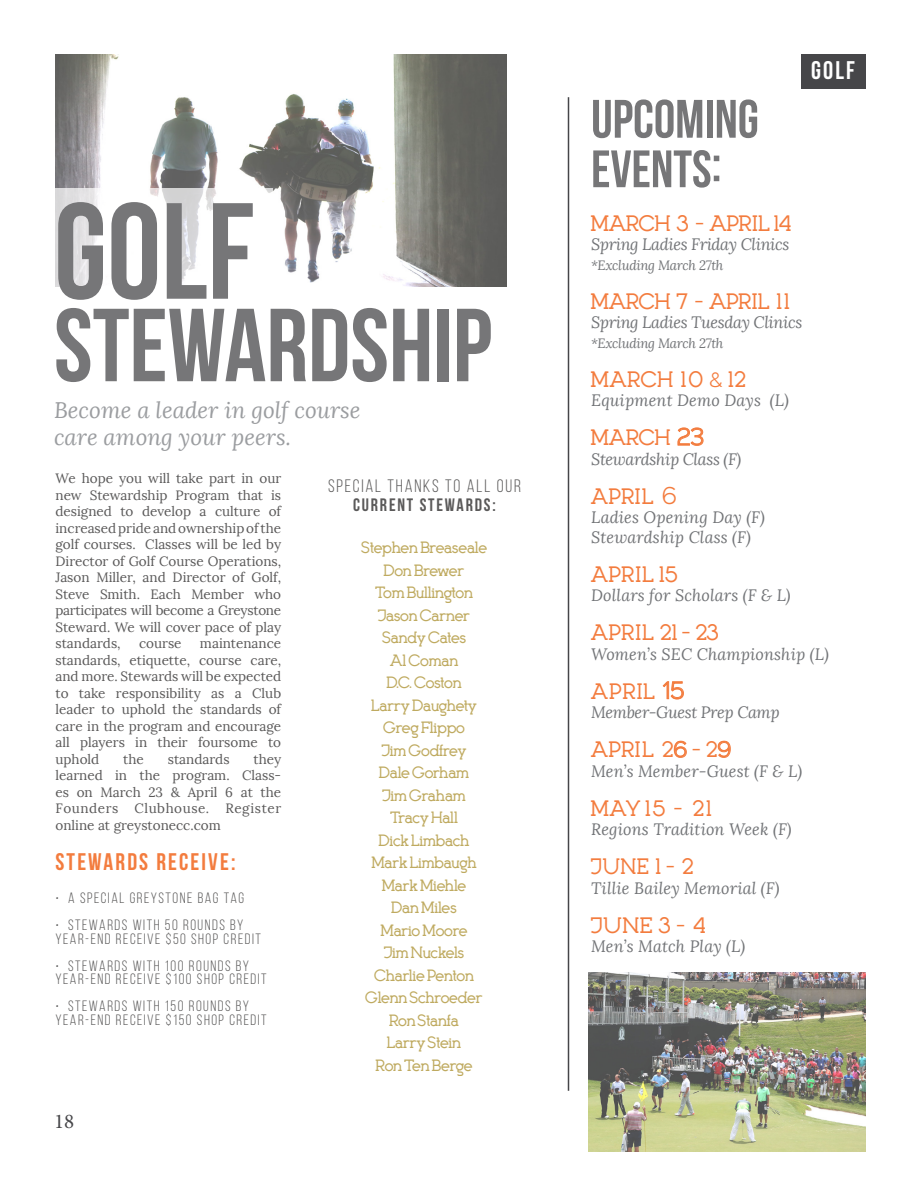
<style>
.page{position:relative;width:918px;height:1188px;background:#fff}
.page>*{position:absolute;margin:0;border:0;box-sizing:border-box;transform-origin:0 0}
.t1{font:136.5px "Bebas Neue";color:#767678}
.t2{font:103.5px "Bebas Neue";color:#767678}
.t3{font:54px "Bebas Neue";color:#767678}
.t4{font:52.5px "Bebas Neue";color:#767678}
.t5{font:25.5px "Bebas Neue";color:#fff}
.t6{font:700 24px "Bebas Neue";letter-spacing:.09em;color:#f37c3e}
.t7{font:22.5px "Kingsmen";letter-spacing:.01em;color:#f37c3e}
.t8{font:italic 22.5px/27px "Lora";color:#9b9da0}
.t9{font:22.5px "Kingsmen";letter-spacing:-.02em;color:#f37c3e}
.t10{font:22.5px "Kingsmen";letter-spacing:.01em;color:#f37c3e;scale:.94 1}
.t11{font:21px "Minion Pro";color:#464649}
.t12{font:18px/19.5px "Bebas Neue";letter-spacing:.1em;color:#5a5959;text-align:center}
.t13{font:16.5px "Kingsmen";letter-spacing:-.02em;color:#bfaa60}
.t14{font:italic 16.5px "Lora";letter-spacing:.01em;color:#727477}
.t15{font:italic 16.5px "Lora";letter-spacing:-.02em;color:#727477}
.t16{font:15px/13.5px "Bebas Neue";letter-spacing:.1em;color:#5a5959}
.t17{font:13.5px/16.5px "Lora";color:#5a5959;text-align:justify}
.t18{font:italic 13.5px "Lora";letter-spacing:-.02em;color:#727477}
.s1{font-family:"Lora";font-style:italic}
.s2{font-style:inherit}
.s3{font-family:"Sinkin Sans 300";font-weight:300}
.s4{font-family:"Sinkin Sans 300";font-weight:300;font-size:18px}
.s5{font-family:"Sinkin Sans 300";font-weight:300;font-size:21px}
.s6{font-family:"Sinkin Sans 300";font-weight:300;font-size:19.5px}
</style>
<div class="page">
<hr style="left:568px;top:97px;width:1px;height:994px;background:#464649">
<img style="left:56px;top:54px;width:451px;height:232px">
<svg style="left:55px;top:188px;width:217px;height:99px"></svg>
<div style="left:801px;top:54px;width:65px;height:35px;background:#464649"></div>
<svg style="left:678px;top:428px;width:25px;height:18px"></svg>
<svg style="left:663px;top:681px;width:21px;height:18px"></svg>
<svg style="left:674px;top:741px;width:13px;height:17px"></svg>
<svg style="left:718px;top:741px;width:13px;height:17px"></svg>
<img style="left:588px;top:972px;width:278px;height:179px">
<p class="t1" style="left:54px;top:177px;width:202px">GOLF</p>
<p class="t2" style="left:54px;top:289px;width:439px">STEWARDSHIP</p>
<p class="t8" style="left:54px;top:396px;width:308px">Become a leader in golf course care among your peers.</p>
<p class="t17" style="left:56px;top:470px;width:227px">We hope you will take part in our new Stewardship Program that is designed to develop a culture of increased pride and ownership of the golf courses. Classes will be led by Director of Golf Course Operations, Jason Miller, and Director of Golf, Steve Smith. Each Member who participates will become a Greystone Steward. We will cover pace of play standards,</p>
<p class="t17" style="left:56px;top:635px;width:227px;text-indent:144px">maintenance standards, etiquette, course care, and more. Stewards will be expected to take responsibility as a Club leader to uphold the standards of care in the program and encourage all players in their foursome to uphold</p>
<p class="t17" style="left:139px;top:635px;width:44px">course</p>
<p class="t17" style="left:56px;top:751px;width:227px;text-indent:198px">they learned in the program. Class&shy;es on March 23 &amp; April 6 at the Founders Clubhouse. Register</p>
<p class="t17" style="left:56px;top:817px;width:167px">online at greystonecc.com</p>
<p class="t6" style="left:56px;top:849px;width:182px">STEWARDS RECEIVE:</p>
<p class="t16" style="left:56px;top:891px;width:190px"><span class="s1">·</span> A SPECIAL GREYSTONE BAG TAG</p>
<p class="t16" style="left:56px;top:918px;width:207px"><span class="s1">·</span> STEWARDS WITH 50 ROUNDS BY<br>YEAR-END RECEIVE $50 SHOP CREDIT</p>
<p class="t16" style="left:56px;top:959px;width:213px"><span class="s1">·</span> STEWARDS WITH 100 ROUNDS BY<br>YEAR-END RECEIVE $100 SHOP CREDIT</p>
<p class="t16" style="left:56px;top:999px;width:213px"><span class="s1">·</span> STEWARDS WITH 150 ROUNDS BY<br>YEAR-END RECEIVE $150 SHOP CREDIT</p>
<p class="t17" style="left:123px;top:751px;width:22px">the</p>
<p class="t17" style="left:168px;top:751px;width:63px">standards</p>
<h3 class="t11" style="left:54px;top:1107px;width:22px">18</h3>
<p class="t12" style="left:328px;top:476px;width:194px">SPECIAL THANKS TO ALL OUR<br><span class="s2">CURRENT STEWARDS:</span></p>
<p class="t13" style="left:361px;top:538px;width:128px">Stephen Breaseale</p>
<p class="t13" style="left:384px;top:560px;width:83px">Don Brewer</p>
<p class="t13" style="left:375px;top:583px;width:100px">Tom Bullington</p>
<p class="t13" style="left:378px;top:605px;width:94px">Jason Carner</p>
<p class="t13" style="left:382px;top:628px;width:86px">Sandy Cates</p>
<p class="t13" style="left:390px;top:650px;width:70px">Al Coman</p>
<p class="t13" style="left:387px;top:673px;width:77px">D.C. Coston</p>
<p class="t13" style="left:371px;top:695px;width:108px">Larry Daughety</p>
<p class="t13" style="left:384px;top:718px;width:83px">Greg Flippo</p>
<p class="t13" style="left:382px;top:740px;width:87px">Jim Godfrey</p>
<p class="t13" style="left:379px;top:763px;width:92px">Dale Gorham</p>
<p class="t13" style="left:383px;top:785px;width:85px">Jim Graham</p>
<p class="t13" style="left:391px;top:808px;width:69px">Tracy Hall</p>
<p class="t13" style="left:379px;top:830px;width:93px">Dick Limbach</p>
<p class="t13" style="left:372px;top:853px;width:107px">Mark Limbaugh</p>
<p class="t13" style="left:382px;top:875px;width:86px">Mark Miehle</p>
<p class="t13" style="left:392px;top:898px;width:67px">Dan Miles</p>
<p class="t13" style="left:381px;top:920px;width:89px">Mario Moore</p>
<p class="t13" style="left:384px;top:943px;width:82px">Jim Nuckels</p>
<p class="t13" style="left:374px;top:965px;width:102px">Charlie Penton</p>
<p class="t13" style="left:365px;top:988px;width:119px">Glenn Schroeder</p>
<p class="t13" style="left:389px;top:1010px;width:71px">Ron Stanfa</p>
<p class="t13" style="left:387px;top:1033px;width:76px">Larry Stein</p>
<p class="t13" style="left:376px;top:1055px;width:99px">Ron Ten Berge</p>
<p class="t5" style="left:811px;top:56px;width:45px">GOLF</p>
<p class="t3" style="left:591px;top:89px;width:169px">UPCOMING</p>
<p class="t4" style="left:591px;top:140px;width:132px">EVENTS:</p>
<p class="t9" style="left:591px;top:209px;width:202px">MARCH 3 <span class="s3">-</span> APRIL 14</p>
<p class="t15" style="left:591px;top:234px;width:200px">Spring Ladies Friday Clinics</p>
<p class="t18" style="left:591px;top:257px;width:134px">*Excluding March 27th</p>
<p class="t9" style="left:591px;top:287px;width:201px">MARCH 7 <span class="s3">-</span> APRIL 1 1</p>
<p class="t15" style="left:591px;top:312px;width:213px">Spring Ladies Tuesday Clinics</p>
<p class="t18" style="left:591px;top:335px;width:134px">*Excluding March 27th</p>
<p class="t7" style="left:591px;top:365px;width:157px">MARCH 10 <span class="s4">&amp;</span> 12</p>
<p class="t14" style="left:591px;top:390px;width:199px">Equipment Demo Days (L)</p>
<p class="t7" style="left:591px;top:424px;width:115px">MARCH <span class="s5">23</span></p>
<p class="t15" style="left:591px;top:449px;width:152px">Stewardship Class (F)</p>
<p class="t7" style="left:591px;top:482px;width:87px">APRIL <span class="s5">6</span></p>
<p class="t14" style="left:591px;top:507px;width:175px">Ladies Opening Day (F)</p>
<p class="t14" style="left:591px;top:527px;width:161px">Stewardship Class (F)</p>
<p class="t7" style="left:591px;top:560px;width:88px">APRIL 15</p>
<p class="t14" style="left:591px;top:585px;width:201px">Dollars for Scholars (F &amp; L)</p>
<p class="t7" style="left:591px;top:619px;width:130px">APRIL 21 <span class="s3">-</span> 23</p>
<p class="t14" style="left:591px;top:644px;width:239px">Women’s SEC Championship (L)</p>
<p class="t7" style="left:591px;top:677px;width:95px">APRIL <span class="s5">15</span></p>
<p class="t15" style="left:591px;top:702px;width:190px">Member-Guest Prep Camp</p>
<p class="t7" style="left:591px;top:736px;width:142px">APRIL 2<span class="s6">6</span> <span class="s3">-</span> 2<span class="s6">9</span></p>
<p class="t14" style="left:591px;top:761px;width:212px">Men’s Member-Guest (F &amp; L)</p>
<p class="t7" style="left:591px;top:794px;width:123px">MAY 15 <span class="s3">-</span> 21</p>
<p class="t14" style="left:591px;top:819px;width:202px">Regions Tradition Week (F)</p>
<p class="t10" style="left:591px;top:853px;width:111px">JUNE 1 <span class="s3">-</span> 2</p>
<p class="t14" style="left:591px;top:878px;width:190px">Tillie Bailey Memorial (F)</p>
<p class="t7" style="left:591px;top:911px;width:124px">JUNE 3 <span class="s3">-</span> 4-</p>
<p class="t14" style="left:591px;top:936px;width:156px">Men’s Match Play (L)</p>
</div>
